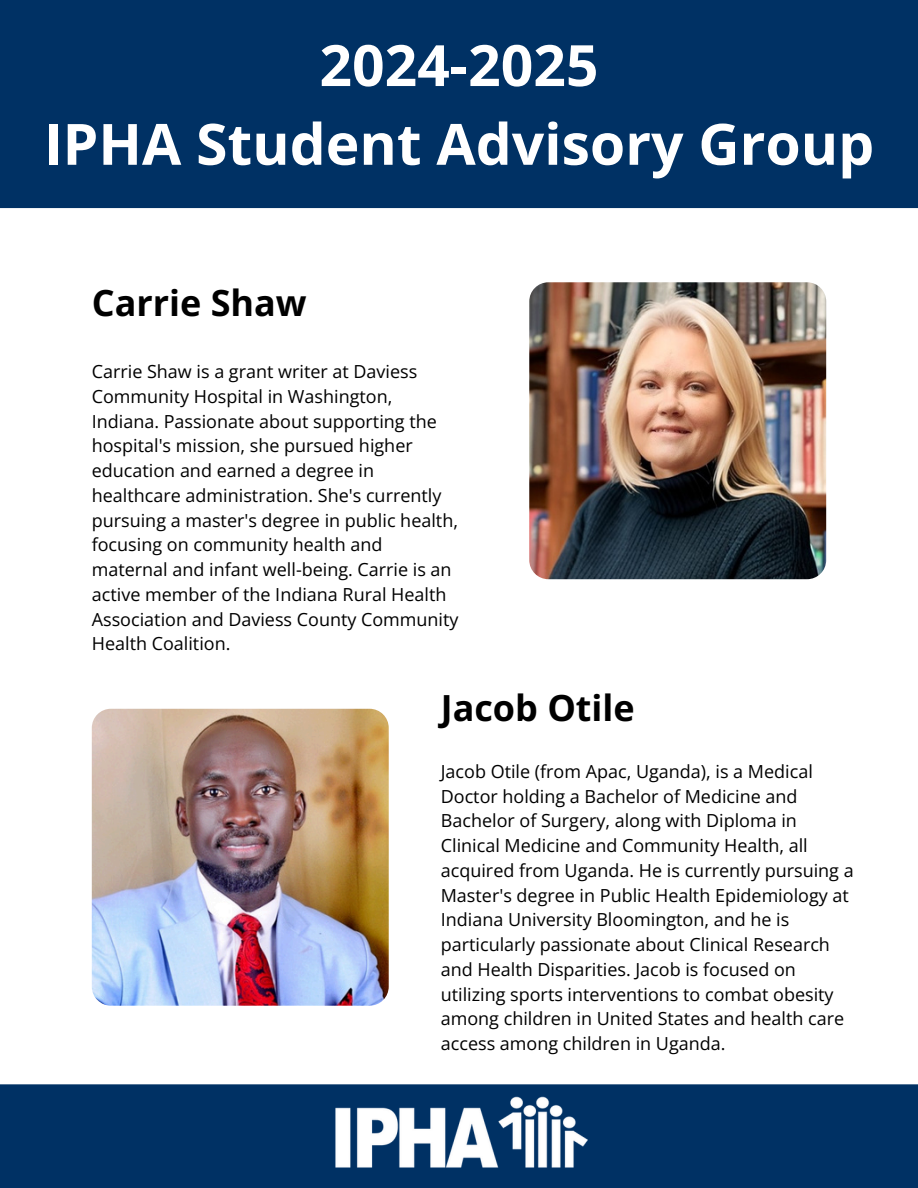
<style>
.page{position:relative;width:918px;height:1188px;background:#fff}
.page>*{position:absolute;margin:0;border:0;box-sizing:border-box;transform-origin:0 0}
.t1{font:700 57px/78.8px "Open Sans";color:#fff;text-align:center}
.t2{font:700 36px "Open Sans";color:#000}
.t3{font:18px/24.8px "Open Sans";color:#000}
</style>
<div class="page">
<div style="left:0;top:0;width:918px;height:208px;background:#003164"></div>
<div style="left:0;top:1084px;width:918px;height:104px;background:#003164"></div>
<img style="left:331px;top:1096px;width:256px;height:92px">
<img style="left:92px;top:709px;width:297px;height:297px;border-radius:19px">
<img style="left:529px;top:282px;width:297px;height:297px;border-radius:19px">
<p class="t1" style="left:44px;top:25px;width:832px">2024-2025<br>IPHA Student Advisory Group</p>
<p class="t2" style="left:92px;top:277px;width:216px">Carrie Shaw</p>
<h2 class="t3" style="left:92px;top:359px;width:368px">Carrie Shaw is a grant writer at Daviess Community Hospital in Washington, Indiana. Passionate about supporting the hospital's mission, she pursued higher education and earned a degree in healthcare administration. She's currently pursuing a master's degree in public health, focusing on community health and maternal and infant well-being. Carrie is an active member of the Indiana Rural Health Association and Daviess County Community Health Coalition.</h2>
<p class="t2" style="left:441px;top:683px;width:195px">Jacob Otile</p>
<p class="t3" style="left:441px;top:759px;width:414px">Jacob Otile (from Apac, Uganda), is a Medical Doctor holding a Bachelor of Medicine and Bachelor of Surgery, along with Diploma in Clinical Medicine and Community Health, all acquired from Uganda. He is currently pursuing a Master's degree in Public Health Epidemiology at Indiana University Bloomington, and he is particularly passionate about Clinical Research and Health Disparities. Jacob is focused on utilizing sports interventions to combat obesity among children in United States and health care access among children in Uganda.</p>
</div>
